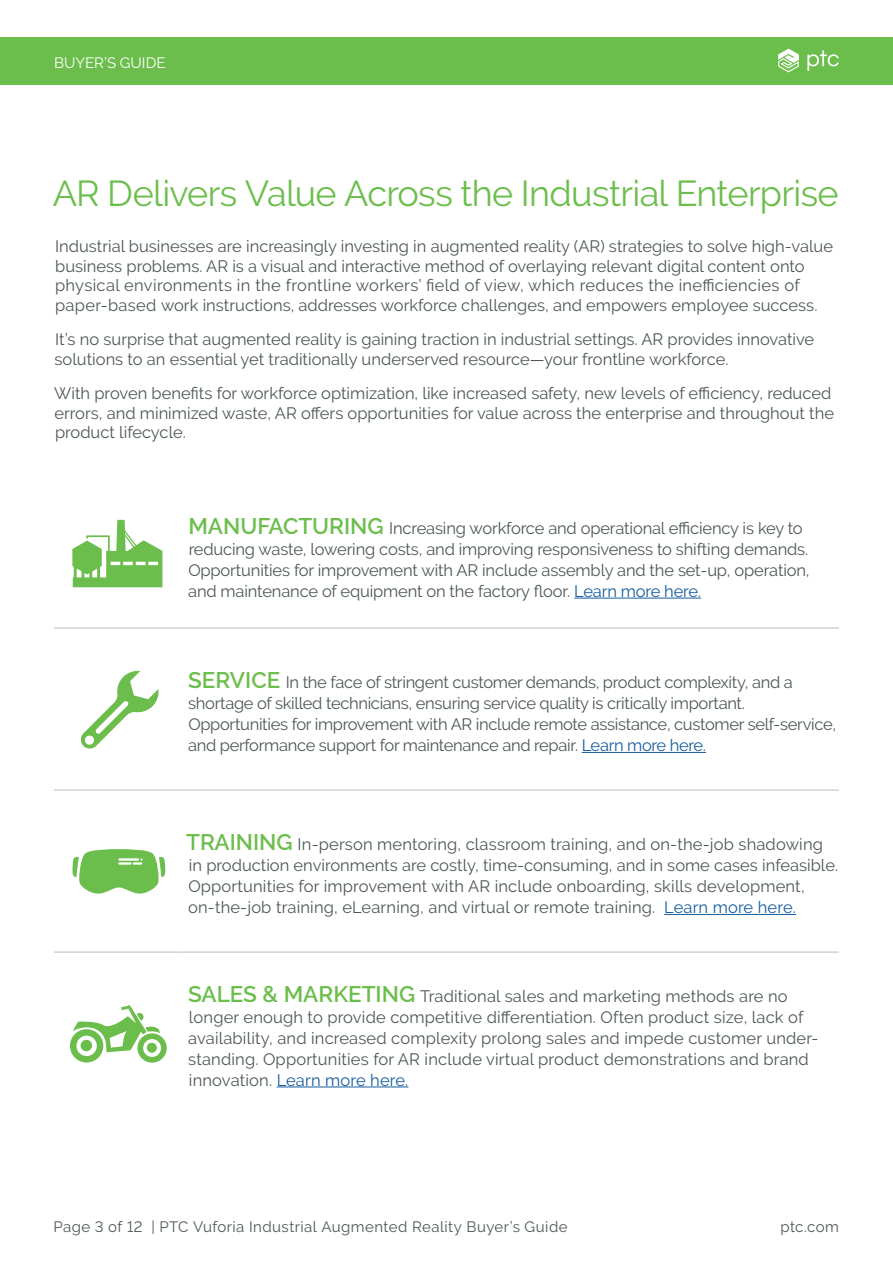
<style>
.page{position:relative;width:893px;height:1263px;background:#fff}
.page>*{position:absolute;margin:0;border:0;box-sizing:border-box;transform-origin:0 0}
.subheads{font:36px "Raleway";letter-spacing:-.02em;color:#6cbe4c}
.t1{font:16.5px/19.5px "PTC Raleway";color:#4e5758}
.List_Paragraph{font:16.5px/21px "Raleway";letter-spacing:.01em;color:#4e5758}
.List_Paragraph-2{font:16.5px/21px "Raleway";letter-spacing:-.01em;color:#4e5758}
.t2{font:15px "PTC Raleway";letter-spacing:.03em;color:#4e5758}
.t3{font:15px "Raleway";letter-spacing:.005em;color:#fff}
.t4{font:15px "Raleway";letter-spacing:.02em;color:#4e5758}
.s1{font-weight:600;font-size:22.5px;color:#6cbe4c}
.s2{color:#175d9e}
</style>
<div class="page">
<div style="left:0;top:37px;width:893px;height:48px;background:#6cbe4c"></div>
<svg style="left:778px;top:49px;width:21px;height:23px"></svg>
<svg style="left:807px;top:50px;width:32px;height:21px"></svg>
<hr style="left:54px;top:951px;width:128px;height:2px;background:#d1d2d4">
<hr style="left:182px;top:951px;width:657px;height:2px;background:#d1d2d4">
<hr style="left:54px;top:627px;width:128px;height:2px;background:#d1d2d4">
<hr style="left:182px;top:627px;width:657px;height:2px;background:#d1d2d4">
<hr style="left:54px;top:789px;width:128px;height:2px;background:#d1d2d4">
<hr style="left:182px;top:789px;width:657px;height:2px;background:#d1d2d4">
<svg style="left:72px;top:520px;width:90px;height:67px"></svg>
<hr style="left:574px;top:598px;width:127px;height:1px;background:#175d9e">
<svg style="left:81px;top:670px;width:78px;height:79px"></svg>
<hr style="left:582px;top:752px;width:124px;height:1px;background:#175d9e">
<svg style="left:72px;top:849px;width:94px;height:45px"></svg>
<hr style="left:664px;top:914px;width:132px;height:1px;background:#175d9e">
<svg style="left:70px;top:1005px;width:97px;height:58px"></svg>
<hr style="left:277px;top:1086px;width:131px;height:1px;background:#175d9e">
<p class="t3" style="left:54px;top:54px;width:113px">BUYER’S GUIDE</p>
<p class="subheads" style="left:53px;top:172px;width:787px">AR Delivers Value Across the Industrial Enterprise</p>
<p class="t1" style="left:55px;top:237px;width:779px">Industrial businesses are increasingly investing in augmented reality (AR) strategies to solve high-value business problems. AR is a visual and interactive method of overlaying relevant digital content onto physical environments in the frontline workers’ field of view, which reduces the inefficiencies of paper-based work instructions, addresses workforce challenges, and empowers employee success.</p>
<p class="t1" style="left:55px;top:330px;width:761px">It’s no surprise that augmented reality is gaining traction in industrial settings. AR provides innovative solutions to an essential yet traditionally underserved resource—your frontline workforce.</p>
<p class="t1" style="left:54px;top:384px;width:781px">With proven benefits for workforce optimization, like increased safety, new levels of efficiency, reduced errors, and minimized waste, AR offers opportunities for value across the enterprise and throughout the product lifecycle.</p>
<p class="List_Paragraph-2" style="left:188px;top:517px;width:623px"><span class="s1">MANUFACTURING</span> Increasing workforce and operational efficiency is key to reducing waste, lowering costs, and improving responsiveness to shifting demands.<br>Opportunities for improvement with AR include assembly and the set-up, operation, and maintenance of equipment on the factory floor. <span class="s2">Learn more here.</span></p>
<p class="List_Paragraph-2" style="left:188px;top:672px;width:650px"><span class="s1">SERVICE</span> In the face of stringent customer demands, product complexity, and a shortage of skilled technicians, ensuring service quality is critically important.<br>Opportunities for improvement with AR include remote assistance, customer self-service, and performance support for maintenance and repair. <span class="s2">Learn more here.</span></p>
<p class="List_Paragraph" style="left:186px;top:834px;width:653px"><span class="s1">TRAINING</span> In-person mentoring, classroom training, and on-the-job shadowing in production environments are costly, time-consuming, and in some cases infeasible.<br>Opportunities for improvement with AR include onboarding, skills development, on-the-job training, eLearning, and virtual or remote training. <span class="s2">Learn more here.</span></p>
<p class="List_Paragraph" style="left:188px;top:985px;width:632px"><span class="s1">SALES &amp; MARKETING</span> Traditional sales and marketing methods are no longer enough to provide competitive differentiation. Often product size, lack of availability, and increased complexity prolong sales and impede customer under&shy;standing. Opportunities for AR include virtual product demonstrations and brand innovation. <span class="s2">Learn more here.</span></p>
<p class="t2" style="left:53px;top:1217px;width:516px">Page 3 of 12 | PTC Vuforia Industrial Augmented Reality Buyer’s Guide</p>
<p class="t4" style="left:780px;top:1217px;width:60px">ptc.com</p>
</div>
